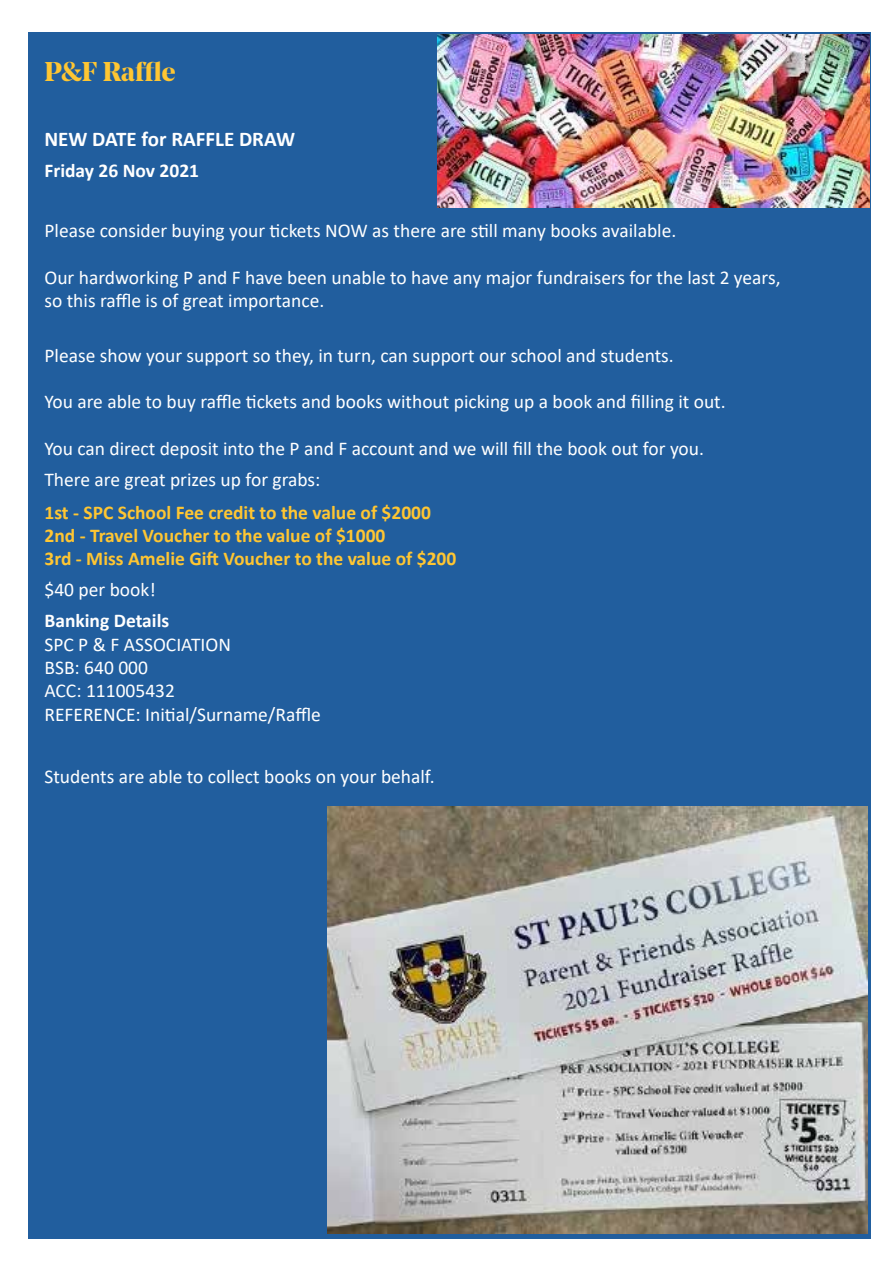
<style>
.page{position:relative;width:893px;height:1263px;background:#fff}
.page>*{position:absolute;margin:0;border:0;box-sizing:border-box;transform-origin:0 0}
.t1{font:700 27px "Noe Display";color:#ffc632}
.t2{font:700 21px "Calibri";color:#fff}
.t3{font:19.5px/23.4px "Calibri";color:#fff}
.t4{font:700 19.5px/23.4px "Calibri";color:#ffc632}
.t5{font:700 19.5px "Calibri";color:#fff}
</style>
<div class="page">
<div style="left:28px;top:32px;width:843px;height:1207px;background:#215e9e"></div>
<img style="left:437px;top:35px;width:432px;height:172px">
<img style="left:327px;top:807px;width:540px;height:426px">
<h1 class="t1" style="left:44px;top:54px;width:133px">P&amp;F Raffle</h1>
<p class="t2" style="left:44px;top:124px;width:252px">NEW DATE for RAFFLE DRAW</p>
<p class="t5" style="left:44px;top:157px;width:156px">Friday 26 Nov 2021</p>
<p class="t3" style="left:44px;top:218px;width:633px">Please consider buying your tickets NOW as there are still many books available.</p>
<p class="t3" style="left:44px;top:265px;width:738px">Our hardworking P and F have been unable to have any major fundraisers for the last 2 years, so this raffle is of great importance.</p>
<p class="t3" style="left:44px;top:343px;width:631px">Please show your support so they, in turn, can support our school and students.</p>
<p class="t3" style="left:44px;top:390px;width:683px">You are able to buy raffle tickets and books without picking up a book and filling it out.</p>
<p class="t3" style="left:44px;top:433px;width:661px;line-height:30.9px">You can direct deposit into the P and F account and we will fill the book out for you.<br>There are great prizes up for grabs:</p>
<p class="t4" style="left:44px;top:500px;width:413px">1st - SPC School Fee credit to the value of $2000<br>2nd - Travel Voucher to the value of $1000<br>3rd - Miss Amelie Gift Voucher to the value of $200</p>
<p class="t3" style="left:44px;top:578px;width:113px">$40 per book!</p>
<p class="t5" style="left:44px;top:607px;width:126px">Banking Details</p>
<p class="t3" style="left:44px;top:632px;width:278px">SPC P &amp; F ASSOCIATION<br>BSB: 640 000<br>ACC: 111005432<br>REFERENCE: Initial/Surname/Raffle</p>
<p class="t3" style="left:44px;top:764px;width:392px">Students are able to collect books on your behalf.</p>
</div>
